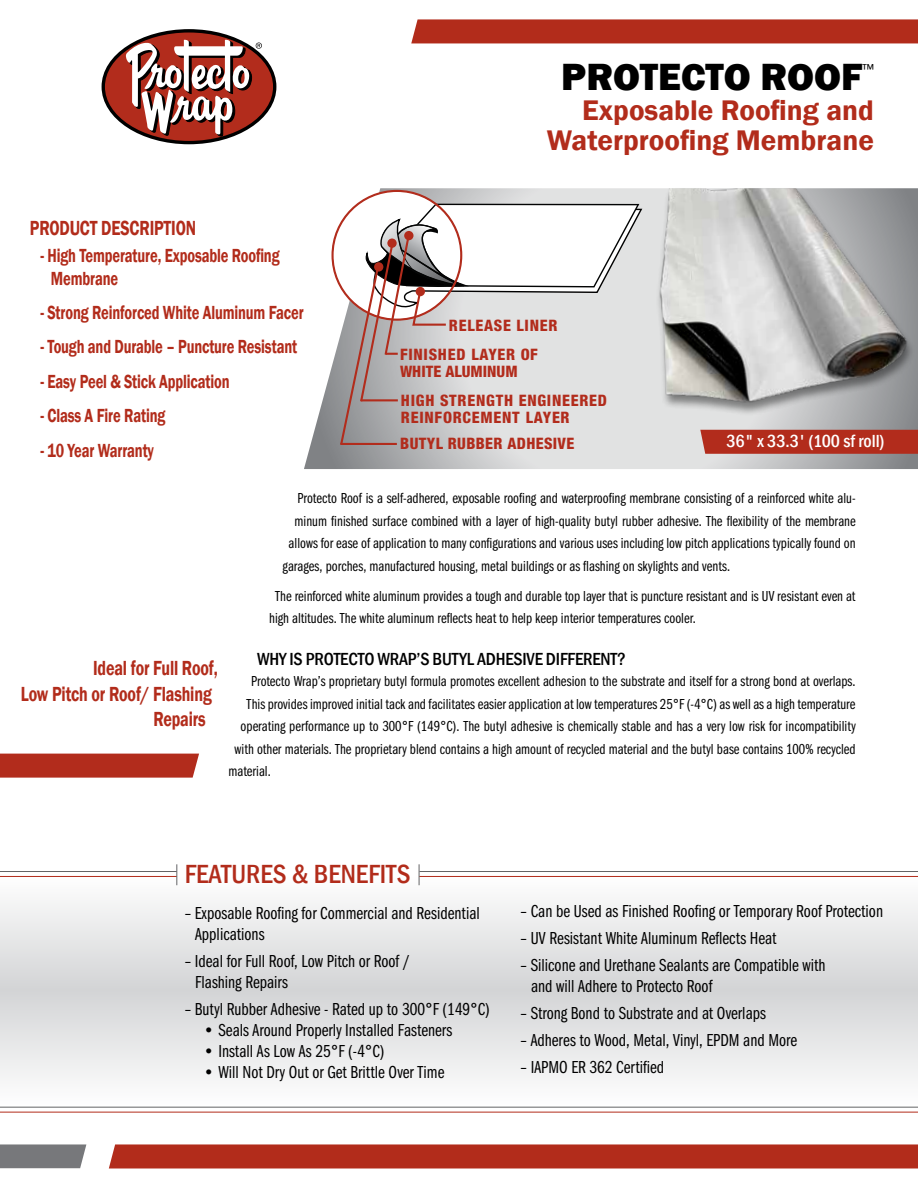
<style>
.page{position:relative;width:918px;height:1188px;background:#fff}
.page>*{position:absolute;margin:0;border:0;box-sizing:border-box;transform-origin:0 0}
.t1{font:800 39px "Franklin Gothic";color:#000}
.t2{font:600 29.1px/30px "Franklin Gothic";color:#b22c1b;text-align:right}
.t3{font:500 condensed 27px "Franklin Gothic";color:#b22c1b}
.t4{font:600 21px "Franklin Gothic";letter-spacing:-.01em;color:#b22c1b;scale:.76 1}
.t5{font:600 19.5px/22.5px "Franklin Gothic";letter-spacing:-.01em;color:#b22c1b;scale:.74 1}
.t6{font:18px/21px "Franklin Gothic URW Com Boo";color:#000}
.t7{font:500 condensed 18px "Franklin Gothic";letter-spacing:-.01em;color:#000}
.t8{font:500 condensed 18px "Franklin Gothic";color:#fff}
.t9{font:800 condensed 15.75px/16.8px "Helvetica Neue LT Std";letter-spacing:.045em;color:#b22c1c}
.t10{font:800 condensed 15.75px/16.8px "Helvetica Neue LT Std";color:#b22c1c}
.t11{font:800 condensed 15.75px "Helvetica Neue LT Std";letter-spacing:.025em;color:#b22c1c}
.t12{font:15px/22.5px "Franklin Gothic URW Com Boo";color:#000}
.t13{font:14.85px "Franklin Gothic";color:#000}
</style>
<div class="page">
<svg style="left:0;top:877px;width:918px;height:230px"></svg>
<hr style="left:419px;top:871px;width:499px;height:1px;background:#636466">
<hr style="left:0;top:1107px;width:918px;height:1px;background:#636466">
<hr style="left:0;top:871px;width:177px;height:1px;background:#636466">
<hr style="left:419px;top:876px;width:499px;height:1px;background:#b22c1b">
<hr style="left:0;top:1112px;width:918px;height:1px;background:#b22c1b">
<hr style="left:0;top:876px;width:177px;height:1px;background:#b22c1b">
<svg style="left:304px;top:188px;width:614px;height:281px"></svg>
<svg style="left:419px;top:864px;width:1px;height:21px"></svg>
<svg style="left:176px;top:864px;width:1px;height:21px"></svg>
<div style="left:411px;top:19px;width:507px;height:24px;background:#b22c1b"></div>
<svg style="left:109px;top:1144px;width:809px;height:25px"></svg>
<svg style="left:0;top:1144px;width:86px;height:24px"></svg>
<svg style="left:103px;top:30px;width:172px;height:112px;fill:#b22c1c"></svg>
<svg style="left:126px;top:40px;width:136px;height:96px"></svg>
<div style="left:102px;top:29px;width:174px;height:115px;border:3px solid #000;border-radius:50%"></div>
<div style="left:0;top:754px;width:199px;height:24px;background:#b22c1c"></div>
<img style="left:649px;top:188px;width:266px;height:229px">
<svg style="left:332px;top:191px;width:312px;height:255px"></svg>
<div style="left:700px;top:430px;width:218px;height:24px;background:#b22c1c"></div>
<h3 class="t4" style="left:30px;top:215px;width:220px">PRODUCT DESCRIPTION</h3>
<h3 class="t5" style="left:51px;top:244px;width:311px;text-indent:-10px">- High Temperature, Exposable Roofing<br>Membrane</h3>
<h3 class="t5" style="left:41px;top:301px;width:357px">- Strong Reinforced White Aluminum Facer</h3>
<h3 class="t5" style="left:41px;top:336px;width:349px">- Tough and Durable – Puncture Resistant</h3>
<h3 class="t5" style="left:41px;top:370px;width:257px">- Easy Peel &amp; Stick Application</h3>
<h3 class="t5" style="left:41px;top:405px;width:170px">- Class A Fire Rating</h3>
<h3 class="t5" style="left:41px;top:439px;width:155px">- 10 Year Warranty</h3>
<h1 class="t1" style="left:561px;top:52px;width:303px">PROTECTO ROOF</h1>
<p class="t13" style="left:862px;top:60px;width:13px">™</p>
<h2 class="t2" style="left:547px;top:96px;width:329px">Exposable Roofing and<br>Waterproofing Membrane</h2>
<p class="t9" style="left:449px;top:317px;width:110px">RELEASE LINER</p>
<p class="t10" style="left:400px;top:346px;width:139px">FINISHED LAYER OF<br>WHITE ALUMINUM</p>
<p class="t9" style="left:401px;top:392px;width:208px">HIGH STRENGTH ENGINEERED<br>REINFORCEMENT LAYER</p>
<p class="t11" style="left:400px;top:434px;width:176px">BUTYL RUBBER ADHESIVE</p>
<p class="t8" style="left:726px;top:429px;width:160px">36" x 33.3' (100 sf roll)</p>
<h3 class="t4" style="left:93px;top:655px;width:166px">Ideal for Full Roof,</h3>
<h3 class="t4" style="left:21px;top:681px;width:253px">Low Pitch or Roof/ Flashing</h3>
<h3 class="t4" style="left:153px;top:706px;width:71px">Repairs</h3>
<p class="t12" style="left:298px;top:486px;width:560px">Protecto Roof is a self-adhered, exposable roofing and waterproofing membrane consisting of a reinforced white alu-</p>
<p class="t12" style="left:295px;top:509px;width:563px">minum finished surface combined with a layer of high-quality butyl rubber adhesive. The flexibility of the membrane</p>
<p class="t12" style="left:289px;top:531px;width:569px">allows for ease of application to many configurations and various uses including low pitch applications typically found on</p>
<p class="t12" style="left:283px;top:554px;width:449px">garages, porches, manufactured housing, metal buildings or as flashing on skylights and vents.</p>
<p class="t12" style="left:269px;top:584px;width:588px;text-indent:6px">The reinforced white aluminum provides a tough and durable top layer that is puncture resistant and is UV resistant even at high altitudes. The white aluminum reflects heat to help keep interior temperatures cooler.</p>
<p class="t7" style="left:257px;top:647px;width:370px">WHY IS PROTECTO WRAP’S BUTYL ADHESIVE DIFFERENT?</p>
<p class="t12" style="left:251px;top:669px;width:606px">Protecto Wrap’s proprietary butyl formula promotes excellent adhesion to the substrate and itself for a strong bond at overlaps.</p>
<p class="t12" style="left:247px;top:692px;width:610px">This provides improved initial tack and facilitates easier application at low temperatures 25°F (-4°C) as well as a high temperature</p>
<p class="t12" style="left:241px;top:714px;width:617px">operating performance up to 300°F (149°C). The butyl adhesive is chemically stable and has a very low risk for incompatibility</p>
<p class="t12" style="left:235px;top:737px;width:623px">with other materials. The proprietary blend contains a high amount of recycled material and the butyl base contains 100% recycled</p>
<p class="t12" style="left:229px;top:759px;width:44px">material.</p>
<h3 class="t3" style="left:185px;top:856px;width:227px">FEATURES &amp; BENEFITS</h3>
<p class="t6" style="left:195px;top:901px;width:286px;text-indent:-10px">– Exposable Roofing for Commercial and Residential<br>Applications</p>
<p class="t6" style="left:195px;top:949px;width:216px;text-indent:-10px">– Ideal for Full Roof, Low Pitch or Roof /<br>Flashing Repairs</p>
<p class="t6" style="left:185px;top:997px;width:307px">– Butyl Rubber Adhesive - Rated up to 300°F (149°C)</p>
<p class="t6" style="left:203px;top:1018px;width:251px">• Seals Around Properly Installed Fasteners</p>
<p class="t6" style="left:203px;top:1039px;width:183px">• Install As Low As 25°F (-4°C)</p>
<p class="t6" style="left:203px;top:1060px;width:243px">• Will Not Dry Out or Get Brittle Over Time</p>
<p class="t6" style="left:521px;top:899px;width:364px">– Can be Used as Finished Roofing or Temporary Roof Protection</p>
<p class="t6" style="left:521px;top:926px;width:257px">– UV Resistant White Aluminum Reflects Heat</p>
<p class="t6" style="left:531px;top:953px;width:296px;text-indent:-10px">– Silicone and Urethane Sealants are Compatible with and will Adhere to Protecto Roof</p>
<p class="t6" style="left:521px;top:1001px;width:247px">– Strong Bond to Substrate and at Overlaps</p>
<p class="t6" style="left:521px;top:1028px;width:278px">– Adheres to Wood, Metal, Vinyl, EPDM and More</p>
<p class="t6" style="left:521px;top:1055px;width:145px">– IAPMO ER 362 Certified</p>
</div>
